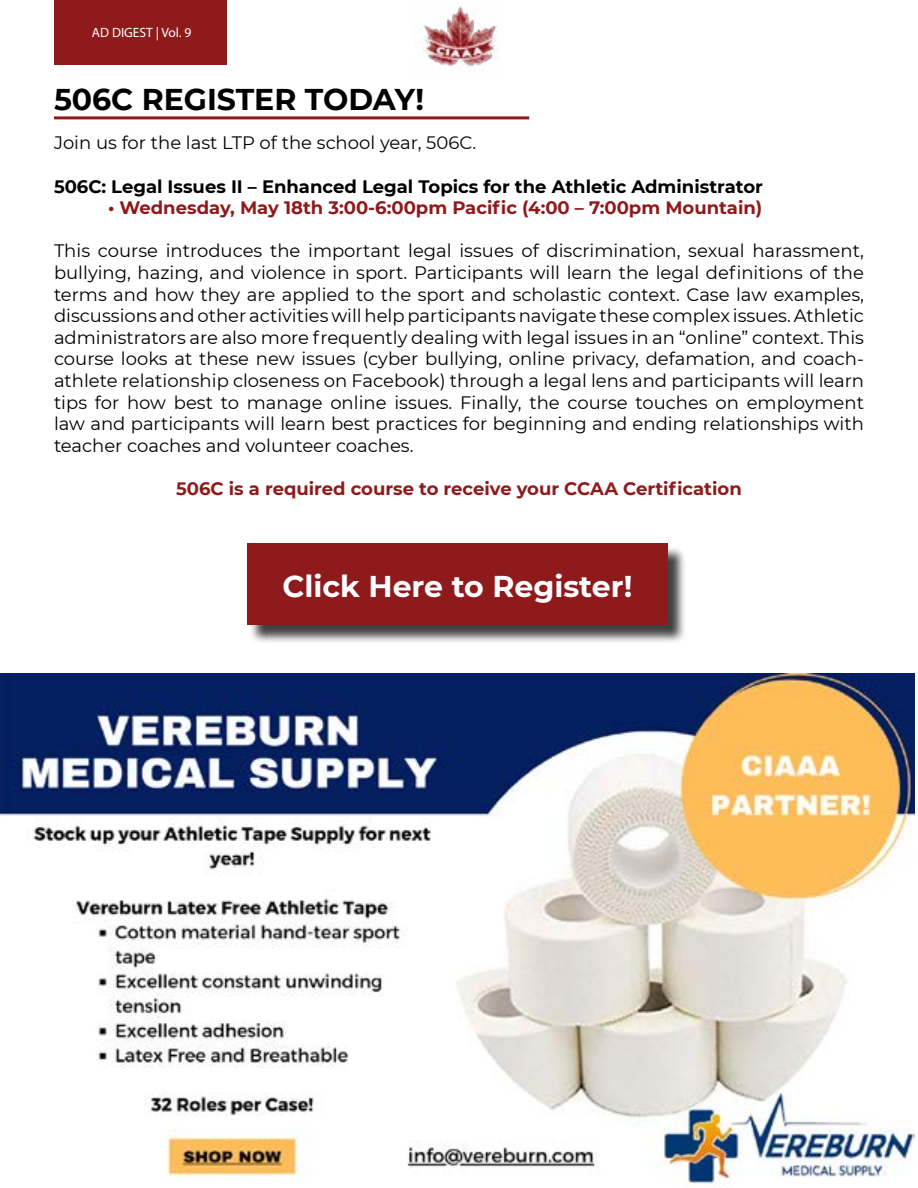
<style>
.page{position:relative;width:918px;height:1188px;background:#fff}
.page>*{position:absolute;margin:0;border:0;box-sizing:border-box;transform-origin:0 0}
.t1{font:700 30px "Montserrat";color:#fff}
.t2{font:700 30px "Montserrat";color:#000}
.t3{font:18px/21.6px "Montserrat";color:#000;text-align:justify}
.t4{font:700 18px "Montserrat";color:#8f1a1c}
.t5{font:700 18px "Montserrat";color:#000}
.t6{font:13.5px "Myriad Pro";color:#fff}
</style>
<div class="page">
<img style="left:423px;top:6px;width:75px;height:64px">
<div style="left:54px;top:0;width:172px;height:64px;background:#8f1a1c"></div>
<hr style="left:54px;top:116px;width:475px;height:3px;background:#8f1a1c">
<div style="left:250px;top:546px;width:436px;height:98px;background:#000;opacity:.75"></div>
<div style="left:247px;top:544px;width:421px;height:81px;background:#8f1a1c"></div>
<img style="left:0;top:673px;width:915px;height:515px">
<p class="t6" style="left:92px;top:24px;width:101px">AD DIGEST | Vol. 9</p>
<h1 class="t2" style="left:54px;top:78px;width:372px">506C REGISTER TODAY!</h1>
<p class="t3" style="left:54px;top:132px;width:424px">Join us for the last LTP of the school year, 506C.</p>
<p class="t5" style="left:54px;top:173px;width:711px">506C: Legal Issues II – Enhanced Legal Topics for the Athletic Administrator</p>
<p class="t4" style="left:108px;top:195px;width:656px">• Wednesday, May 18th 3:00-6:00pm Pacific (4:00 – 7:00pm Mountain)</p>
<p class="t3" style="left:54px;top:240px;width:812px">This course introduces the important legal issues of discrimination, sexual harassment, bullying, hazing, and violence in sport. Participants will learn the legal definitions of the terms and how they are applied to the sport and scholastic context. Case law examples, discussions and other activities will help participants navigate these complex issues. Athletic administrators are also more frequently dealing with legal issues in an “online” context. This course looks at these new issues (cyber bullying, online privacy, defamation, and coach&shy;athlete relationship closeness on Facebook) through a legal lens and participants will learn tips for how best to manage online issues. Finally, the course touches on employment law and participants will learn best practices for beginning and ending relationships with teacher coaches and volunteer coaches.</p>
<p class="t4" style="left:176px;top:476px;width:567px">506C is a required course to receive your CCAA Certification</p>
<h1 class="t1" style="left:282px;top:565px;width:351px">Click Here to Register!</h1>
</div>
